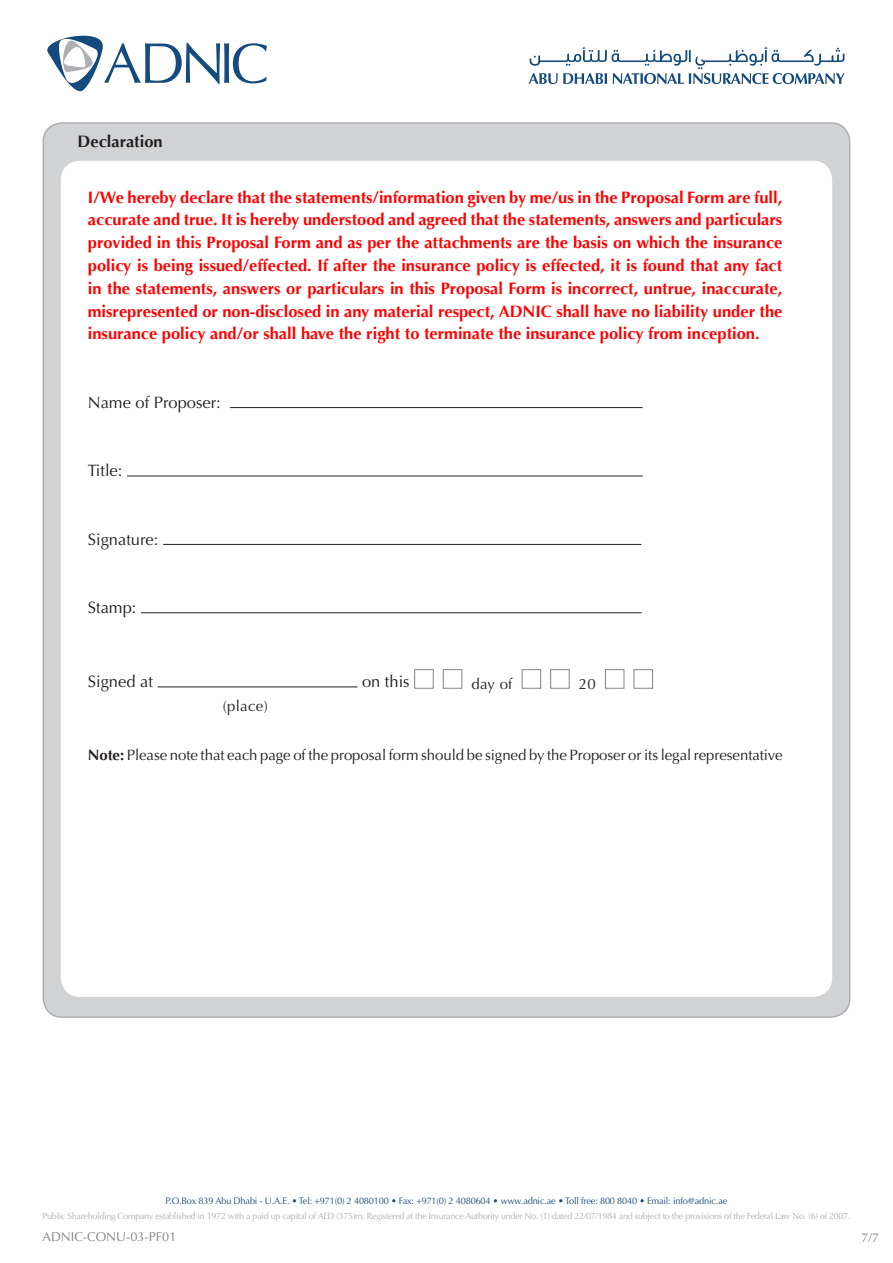
<style>
.page{position:relative;width:893px;height:1263px;background:#fff}
.page>*{position:absolute;margin:0;border:0;box-sizing:border-box;transform-origin:0 0}
.t1{font:700 16.5px/22.8px "Optima";color:#f00;text-align:justify}
.t2{font:16.5px "Optima";color:#231f20}
.t3{font:700 16.5px "Optima";color:#231f20}
.t4{font:15px "Optima";letter-spacing:-.005em;color:#231f20}
.t5{font:12.75px "Optima";color:#808083}
.t6{font:9.45px "Optima";letter-spacing:-.02em;color:#144a7c}
.t7{font:9px "Optima";letter-spacing:-.03em;color:#aeafb3}
.s1{font-weight:700}
</style>
<div class="page">
<svg style="left:47px;top:35px;width:220px;height:57px"></svg>
<svg style="left:529px;top:47px;width:316px;height:37px"></svg>
<div style="left:43px;top:123px;width:807px;height:894px;background:#d1d2d4;border-radius:19px"></div>
<div style="left:61px;top:161px;width:771px;height:836px;background:#fff;border-radius:19px"></div>
<hr style="left:230px;top:407px;width:412px;height:1px;background:#231f20">
<hr style="left:127px;top:476px;width:516px;height:1px;background:#231f20">
<hr style="left:163px;top:544px;width:478px;height:1px;background:#231f20">
<hr style="left:141px;top:612px;width:501px;height:1px;background:#231f20">
<hr style="left:158px;top:687px;width:199px;height:1px;background:#231f20">
<div style="left:414px;top:669px;width:20px;height:20px;background:#fff;border:1px solid #808285"></div>
<div style="left:443px;top:669px;width:19px;height:20px;border:1px solid #808285"></div>
<div style="left:522px;top:669px;width:19px;height:20px;background:#fff;border:1px solid #808285"></div>
<div style="left:550px;top:669px;width:20px;height:20px;background:#fff;border:1px solid #808285"></div>
<div style="left:605px;top:669px;width:19px;height:20px;background:#fff;border:1px solid #808285"></div>
<div style="left:634px;top:669px;width:19px;height:20px;background:#fff;border:1px solid #808285"></div>
<p class="t3" style="left:78px;top:132px;width:87px">Declaration</p>
<p class="t1" style="left:88px;top:186px;width:696px">/I We hereby declare that the statements/information given by me/us in the Proposal Form are full, accurate and true It. is hereby understood and agreed that the statements, answers and particulars provided in this Proposal Form and as per the attachments are the basis on which the insurance policy is being issued/effected. If after the insurance policy is effected, it is found that any fact in the statements, answers or particulars in this Proposal Form is incorrect, untrue, inaccurate, misrepresented or non-disclosed in any material respect, ADNIC shall have no liability under the insurance policy and/or shall have the right to terminate the insurance policy from inception.</p>
<p class="t2" style="left:88px;top:393px;width:134px">Name of Proposer:</p>
<p class="t2" style="left:88px;top:461px;width:36px">Title:</p>
<p class="t2" style="left:88px;top:529px;width:72px">Signature:</p>
<p class="t2" style="left:88px;top:598px;width:50px">Stamp:</p>
<p class="t2" style="left:88px;top:672px;width:67px">Signed at</p>
<p class="t2" style="left:362px;top:672px;width:49px">on this</p>
<p class="t4" style="left:471px;top:675px;width:43px">day of</p>
<p class="t4" style="left:579px;top:675px;width:18px">20</p>
<p class="t4" style="left:223px;top:698px;width:47px">(place(</p>
<p class="t4" style="left:88px;top:746px;width:696px"><span class="s1">Note:</span> Please note that each page of the proposal form should be signed by the Proposer or its legal representative</p>
<p class="t6" style="left:166px;top:1195px;width:563px">O. P .Box 839 Abu Dhabi U- A. .E. • Tel: +971 0( 2) 4080100 • Fax: +971 0( 2) 4080604 • www.adnic.ae • Toll free: 800 8040 • Email: info@adnic.ae</p>
<p class="t7" style="left:42px;top:1210px;width:809px">Public Shareholding Company established in 1972 with a paid up capital of AED (375 m) , Registered at the Insurance Authority under No 1(. ) dated 22/07/1984 and subject to the provisions of the Federal Law No 6(. ) of 2007.</p>
<p class="t5" style="left:43px;top:1229px;width:135px">ADNIC-CONU-03-PF01</p>
<p class="t5" style="left:861px;top:1231px;width:19px">7/7</p>
</div>
